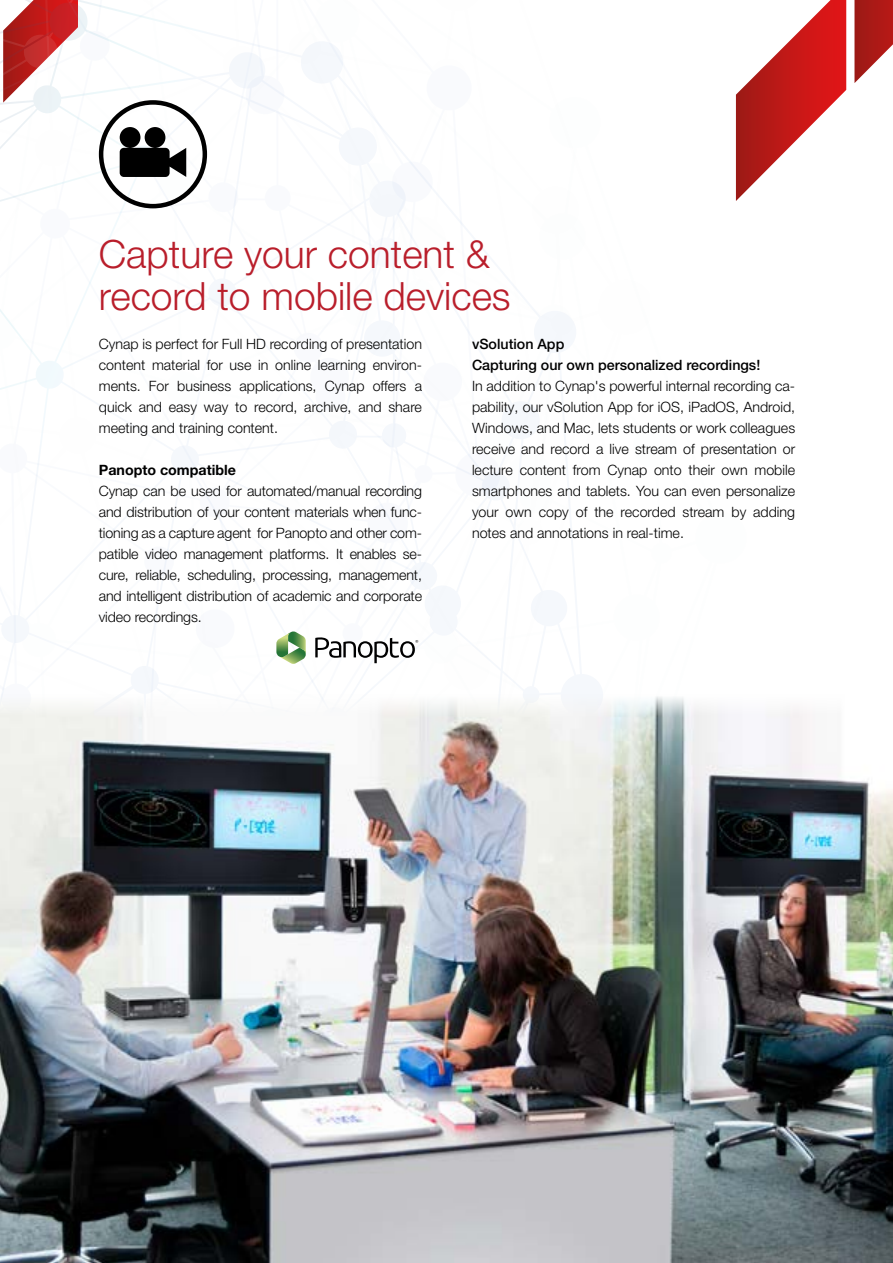
<style>
.page{position:relative;width:893px;height:1263px;background:#fff}
.page>*{position:absolute;margin:0;border:0;box-sizing:border-box;transform-origin:0 0}
.t1{font:300 39px/42px "Helvetica Neue LT Pro";color:#b91e2b}
.t2{font:300 14.25px/21px "Helvetica Neue LT Pro";color:#000;text-align:justify}
.t3{font:500 14.25px/21px "Helvetica Neue LT Pro";color:#000}
.t4{font:700 14.25px "Helvetica Neue LT Pro";color:#000}
.t5{font:5.85px "Myriad Set Pro Text";color:#000}
</style>
<div class="page">
<svg style="left:0;top:0;width:603px;height:695px"></svg>
<img style="left:0;top:695px;width:893px;height:568px">
<svg style="left:854px;top:0;width:39px;height:83px"></svg>
<svg style="left:736px;top:0;width:110px;height:201px"></svg>
<div style="left:99px;top:100px;width:108px;height:108px;border:4px solid #000;border-radius:50%"></div>
<svg style="left:120px;top:127px;width:66px;height:50px"></svg>
<svg style="left:276px;top:631px;width:30px;height:33px"></svg>
<svg style="left:315px;top:637px;width:100px;height:26px"></svg>
<h1 class="t1" style="left:99px;top:232px;width:413px">Capture your content &amp; record to mobile devices</h1>
<p class="t3" style="left:472px;top:334px;width:290px">vSolution App<br>Capturing our own personalized recordings!</p>
<p class="t2" style="left:472px;top:375px;width:325px">In addition to Cynap's powerful internal recording ca&shy;pability, our vSolution App for iOS, iPadOS, Android, Windows, and Mac, lets students or work colleagues receive and record a live stream of presentation or lecture content from Cynap onto their own mobile smartphones and tablets. You can even personalize your own copy of the recorded stream by adding notes and annotations in real-time.</p>
<p class="t2" style="left:99px;top:333px;width:325px">Cynap is perfect for Full HD recording of presentation content material for use in online learning environ&shy;ments. For business applications, Cynap offers a quick and easy way to record, archive, and share meeting and training content.</p>
<p class="t4" style="left:99px;top:461px;width:139px">Panopto compatible</p>
<p class="t2" style="left:99px;top:480px;width:325px">Cynap can be used for automated/manual recording and distribution of your content materials when func&shy;tioning as a capture agent for Panopto and other com&shy;patible video management platforms. It enables se&shy;cure, reliable, scheduling, processing, management, and intelligent distribution of academic and corporate video recordings.</p>
<p class="t5" style="left:416px;top:638px;width:5px">®</p>
</div>
